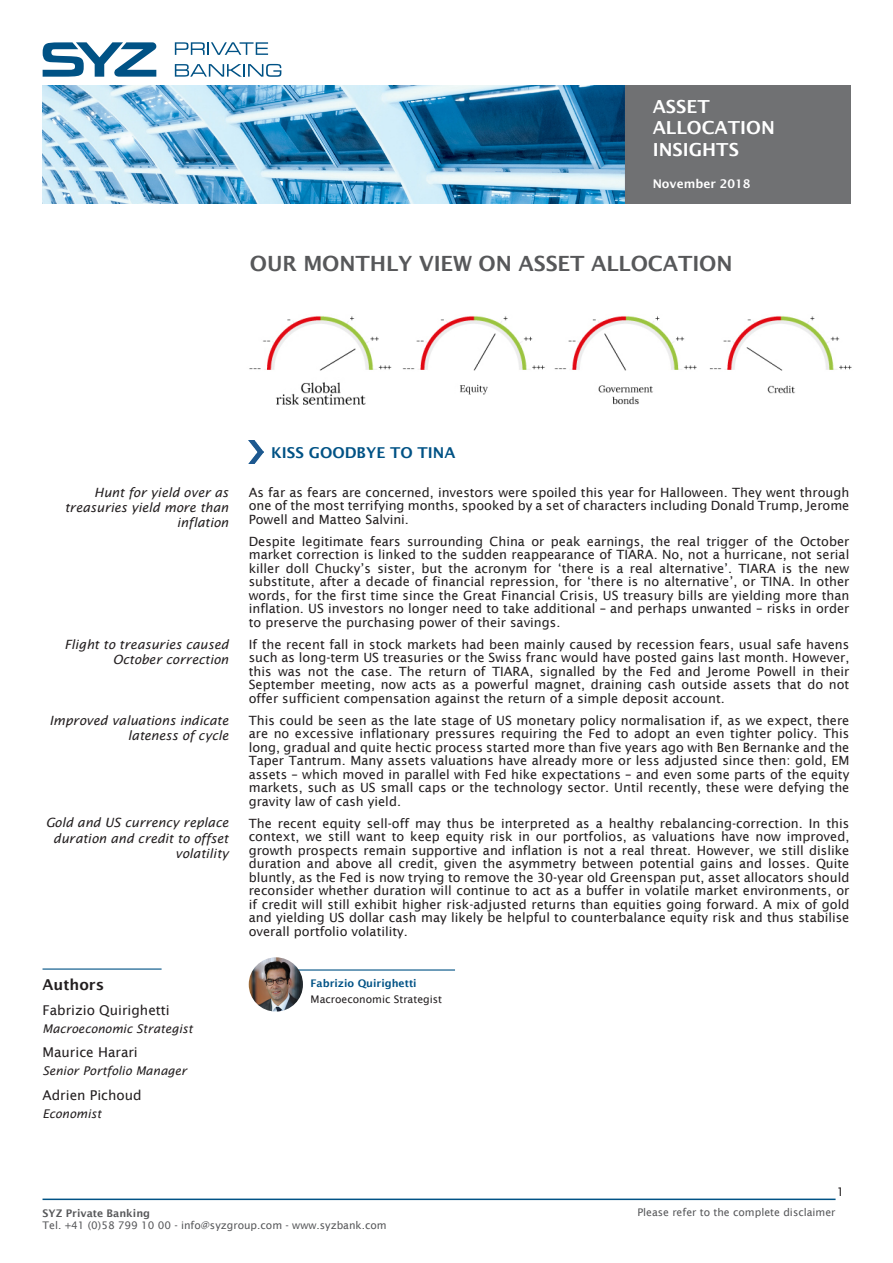
<style>
.page{position:relative;width:893px;height:1263px;background:#fff}
.page>*{position:absolute;margin:0;border:0;box-sizing:border-box;transform-origin:0 0}
.TITRE_pubblication{font:600 21px "Lucida Sans";letter-spacing:-.005em;color:#57585a}
.t1{font:600 18px/21.6px "Lucida Sans";color:#fff}
.Titre_chapitre{font:600 15px "Lucida Sans";color:#005285}
.liste{font:600 15px "Lucida Sans";color:#231f20}
.liste-2{font:13.5px "Lucida Sans";color:#231f20}
.texte{font:12.75px/13.5px "Lucida Sans";color:#231f20;text-align:justify}
.Section{font:italic 12.75px/15.3px "Lucida Sans";color:#231f20;text-align:right}
.liste-3{font:italic 12px "Lucida Sans";color:#231f20}
.t2{font:600 12px "Lucida Sans";color:#fff}
.t3{font:12px "Lucida Sans";color:#231f20}
.t4{font:10.5px "Lucida Sans";color:#57585a}
.Contact{font:10.5px "Lucida Sans";color:#231f20}
.t5{font:600 10.5px "Lucida Sans";color:#005285}
.t6{font:600 10.5px "Lucida Sans";color:#57585a}
</style>
<div class="page">
<img style="left:43px;top:86px;width:808px;height:117px">
<hr style="left:43px;top:1198px;width:793px;height:2px;background:#005285">
<svg style="left:175px;top:42px;width:93px;height:13px"></svg>
<svg style="left:175px;top:64px;width:106px;height:13px"></svg>
<svg style="left:43px;top:42px;width:114px;height:35px"></svg>
<img style="left:249px;top:316px;width:603px;height:88px">
<hr style="left:43px;top:968px;width:119px;height:2px;background:#005285">
<img style="left:249px;top:441px;width:14px;height:22px">
<hr style="left:283px;top:969px;width:172px;height:1px;background:#005285">
<img style="left:249px;top:957px;width:54px;height:54px;border-radius:27px">
<h2 class="t1" style="left:653px;top:95px;width:124px">ASSET<br>ALLOCATION<br>INSIGHTS</h2>
<p class="t2" style="left:653px;top:177px;width:99px">November 2018</p>
<p class="TITRE_pubblication" style="left:250px;top:252px;width:484px">OUR MONTHLY VIEW ON ASSET ALLOCATION</p>
<p class="Section" style="left:65px;top:484px;width:165px">Hunt for yield over as treasuries yield more than inflation</p>
<p class="Section" style="left:64px;top:637px;width:166px">Flight to treasuries caused<br>October correction</p>
<p class="Section" style="left:50px;top:713px;width:180px">Improved valuations indicate lateness of cycle</p>
<p class="Section" style="left:46px;top:815px;width:184px">Gold and US currency replace duration and credit to offset volatility</p>
<p class="liste" style="left:43px;top:976px;width:63px">Authors</p>
<p class="liste-2" style="left:43px;top:1002px;width:129px">Fabrizio Quirighetti</p>
<p class="liste-3" style="left:43px;top:1022px;width:152px">Macroeconomic Strategist</p>
<p class="liste-2" style="left:43px;top:1045px;width:97px">Maurice Harari</p>
<p class="liste-3" style="left:43px;top:1064px;width:146px">Senior Portfolio Manager</p>
<p class="liste-2" style="left:43px;top:1087px;width:101px">Adrien Pichoud</p>
<p class="liste-3" style="left:43px;top:1106px;width:60px">Economist</p>
<p class="Titre_chapitre" style="left:271px;top:444px;width:186px">KISS GOODBYE TO TINA</p>
<p class="texte" style="left:249px;top:485px;width:602px">As far as fears are concerned, investors were spoiled this year for Halloween. They went through one of the most terrifying months, spooked by a set of characters including Donald Trump, Jerome Powell and Matteo Salvini.</p>
<p class="texte" style="left:249px;top:534px;width:602px">Despite legitimate fears surrounding China or peak earnings, the real trigger of the October market correction is linked to the sudden reappearance of TIARA. No, not a hurricane, not serial killer doll Chucky’s sister, but the acronym for ‘there is a real alternative’. TIARA is the new substitute, after a decade of financial repression, for ‘there is no alternative’, or TINA. In other words, for the first time since the Great Financial Crisis, US treasury bills are yielding more than inflation. US investors no longer need to take additional – and perhaps unwanted – risks in order to preserve the purchasing power of their savings.</p>
<p class="texte" style="left:249px;top:637px;width:602px">If the recent fall in stock markets had been mainly caused by recession fears, usual safe havens such as long-term US treasuries or the Swiss franc would have posted gains last month. However, this was not the case. The return of TIARA, signalled by the Fed and Jerome Powell in their September meeting, now acts as a powerful magnet, draining cash outside assets that do not offer sufficient compensation against the return of a simple deposit account.</p>
<p class="texte" style="left:249px;top:713px;width:602px">This could be seen as the late stage of US monetary policy normalisation if, as we expect, there are no excessive inflationary pressures requiring the Fed to adopt an even tighter policy. This long, gradual and quite hectic process started more than five years ago with Ben Bernanke and the Taper Tantrum. Many assets valuations have already more or less adjusted since then: gold, EM assets – which moved in parallel with Fed hike expectations – and even some parts of the equity markets, such as US small caps or the technology sector. Until recently, these were defying the gravity law of cash yield.</p>
<p class="texte" style="left:249px;top:816px;width:602px">The recent equity sell-off may thus be interpreted as a healthy rebalancing-correction. In this context, we still want to keep equity risk in our portfolios, as valuations have now improved, growth prospects remain supportive and inflation is not a real threat. However, we still dislike duration and above all credit, given the asymmetry between potential gains and losses. Quite bluntly, as the Fed is now trying to remove the 30-year old Greenspan put, asset allocators should reconsider whether duration will continue to act as a buffer in volatile market environments, or if credit will still exhibit higher risk-adjusted returns than equities going forward. A mix of gold and yielding US dollar cash may likely be helpful to counterbalance equity risk and thus stabilise overall portfolio volatility.</p>
<p class="t5" style="left:311px;top:977px;width:108px">Fabrizio Quirighetti</p>
<p class="Contact" style="left:311px;top:993px;width:133px">Macroeconomic Strategist</p>
<p class="t3" style="left:837px;top:1185px;width:9px">1</p>
<p class="t6" style="left:43px;top:1207px;width:109px">SYZ Private Banking</p>
<p class="t4" style="left:637px;top:1207px;width:200px">Please refer to the complete disclaimer</p>
<p class="t4" style="left:43px;top:1219px;width:346px">Tel. +41 (0)58 799 10 00 - info@syzgroup.com - www.syzbank.com</p>
</div>
